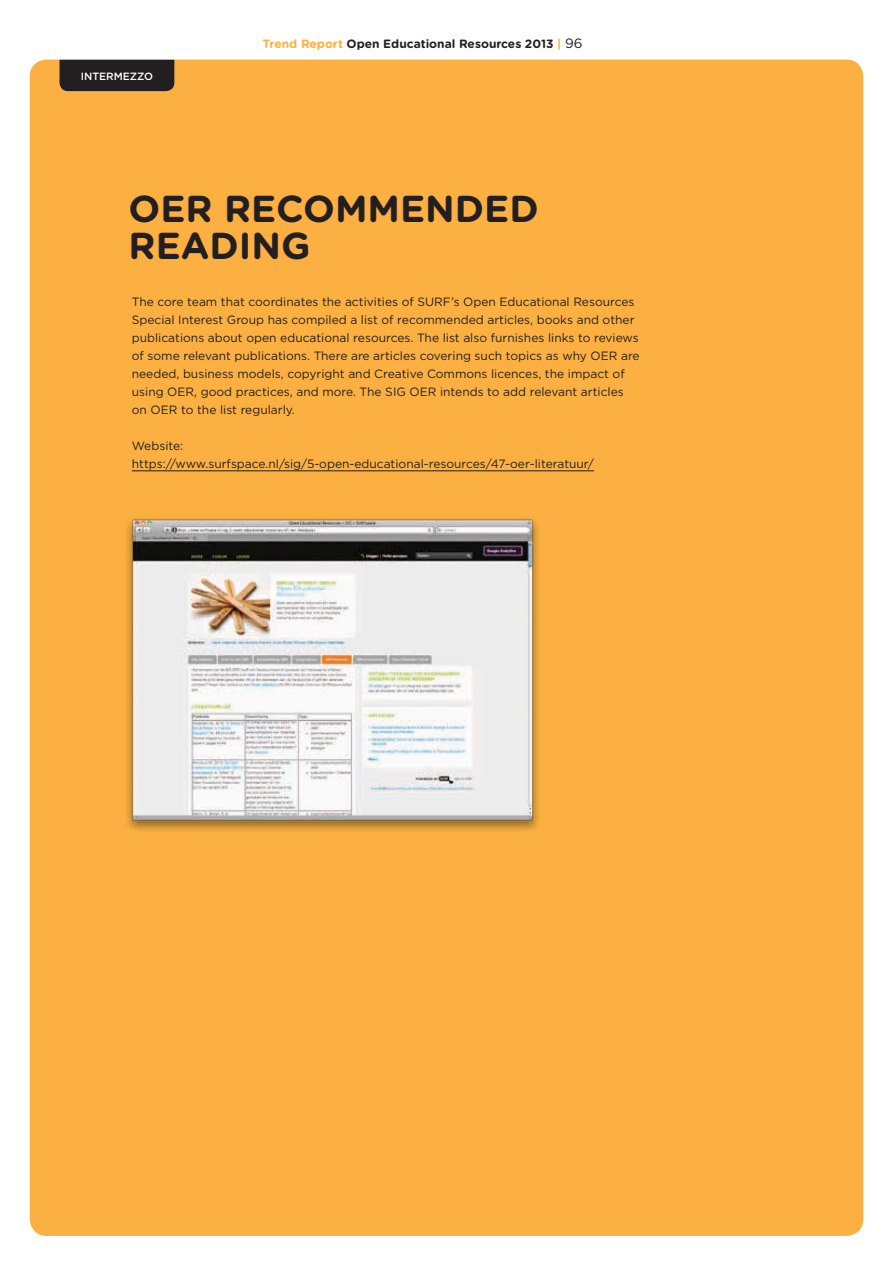
<style>
.page{position:relative;width:893px;height:1263px;background:#fff}
.page>*{position:absolute;margin:0;border:0;box-sizing:border-box;transform-origin:0 0}
.t1{font:700 37.5px/37.5px "Gotham Rounded";color:#231f20}
.t2{font:12px/18px "Gotham";color:#231f20}
.t3{font:700 12px "Gotham Rounded";color:#231f20}
.t4{font:500 10.5px "Gotham";color:#fff}
.s1{color:#fbb041}
.s2{font-weight:400;font-size:13.5px}
</style>
<div class="page">
<div style="left:30px;top:60px;width:833px;height:1176px;background:#fbb041;border-radius:17px"></div>
<hr style="left:132px;top:470px;width:462px;height:1px;background:#231f20">
<img style="left:126px;top:518px;width:413px;height:313px">
<div style="left:60px;top:60px;width:114px;height:31px;background:#231f20"></div>
<p class="t4" style="left:81px;top:69px;width:74px">INTERMEZZO</p>
<p class="t3" style="left:263px;top:35px;width:321px"><span class="s1">Trend Report</span> Open Educational Resources 2013 <span class="s1">|</span> <span class="s2">96</span></p>
<h1 class="t1" style="left:129px;top:188px;width:28px">OER</h1>
<h1 class="t1" style="left:129px;top:188px;width:412px;text-indent:95px">recommended reading</h1>
<p class="t2" style="left:132px;top:292px;width:509px">The core team that coordinates the activities of SURF’s Open Educational Resources Special Interest Group has compiled a list of recommended articles, books and other publications about open educational resources. The list also furnishes links to reviews of some relevant publications. There are articles covering such topics as why OER are needed, business models, copyright and Creative Commons licences, the impact of using OER, good practices, and more. The SIG OER intends to add relevant articles on OER to the list regularly.</p>
<p class="t2" style="left:132px;top:436px;width:464px">Website: https://www.surfspace.nl/sig/5-open-educational-resources/47-oer-literatuur/</p>
</div>
